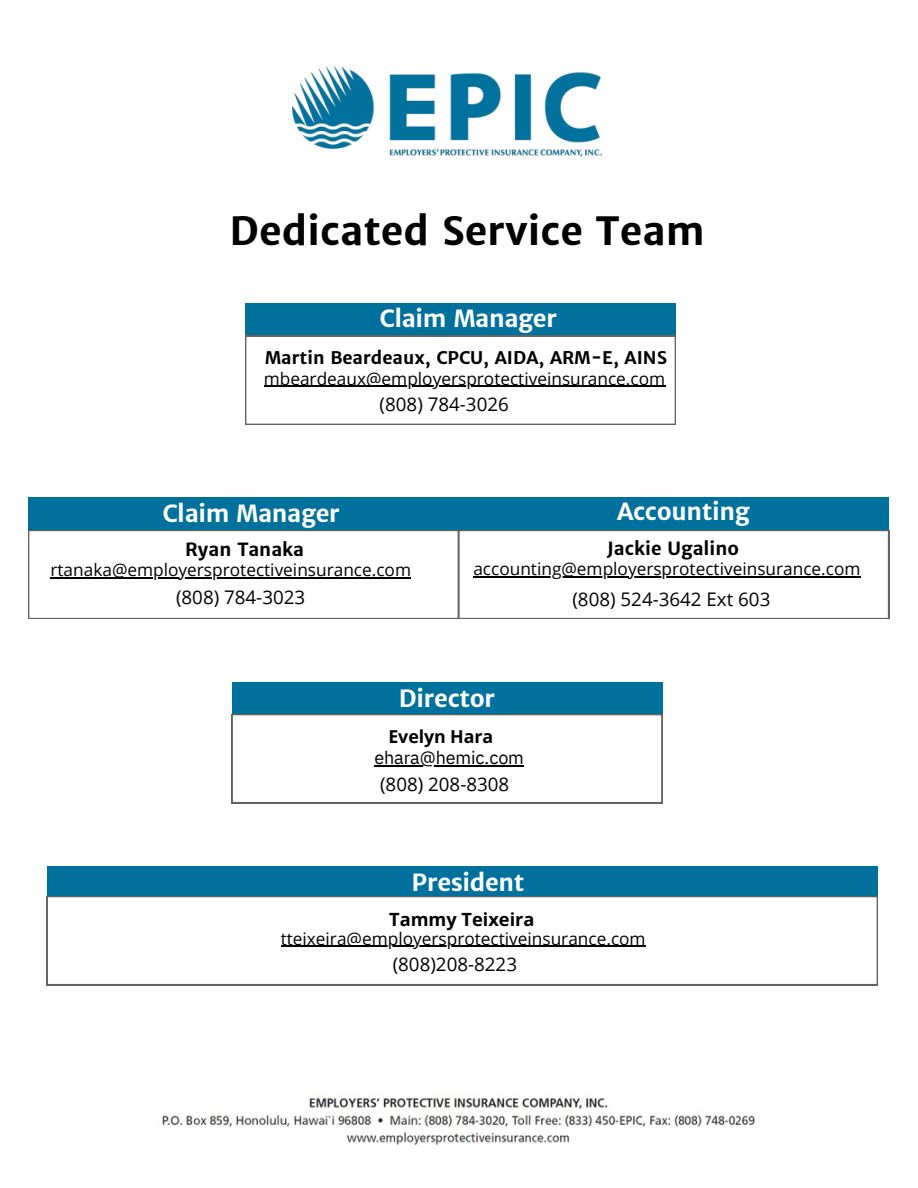
<style>
.page{position:relative;width:918px;height:1188px;background:#fff}
.page>*{position:absolute;margin:0;border:0;box-sizing:border-box;transform-origin:0 0}
.t1{font:700 39px "Merriweather Sans";color:#000}
.t2{font:700 23.7px "Merriweather Sans";letter-spacing:-.015em;color:#fff}
.t3{font:18.75px "Open Sans";color:#000}
.t4{font:700 18.3px "Merriweather Sans";color:#000}
.t5{font:700 18.3px "Open Sans";color:#000}
.t6{font:18px "IBM Plex Sans";letter-spacing:-.005em;color:#000}
.t7{font:700 17.85px "Open Sans";letter-spacing:-.005em;color:#000}
.t8{font:700 17.55px "Merriweather Sans";color:#000}
.t9{font:17.25px "Open Sans";color:#000}
</style>
<div class="page">
<img style="left:292px;top:67px;width:310px;height:90px">
<img style="left:162px;top:1097px;width:593px;height:48px">
<div style="left:245px;top:304px;width:431px;height:32px;background:#00719c"></div>
<svg style="left:245px;top:336px;width:431px;height:89px"></svg>
<hr style="left:264px;top:386px;width:401px;height:1px;background:#000">
<div style="left:28px;top:498px;width:431px;height:32px;background:#00719c"></div>
<div style="left:458px;top:498px;width:431px;height:32px;background:#00719c"></div>
<svg style="left:28px;top:530px;width:861px;height:89px"></svg>
<hr style="left:473px;top:577px;width:388px;height:1px;background:#000">
<div style="left:47px;top:866px;width:831px;height:32px;background:#00719c"></div>
<svg style="left:47px;top:896px;width:831px;height:89px"></svg>
<hr style="left:281px;top:946px;width:365px;height:1px;background:#000">
<div style="left:232px;top:682px;width:430px;height:32px;background:#00719c"></div>
<svg style="left:232px;top:714px;width:430px;height:89px"></svg>
<hr style="left:374px;top:765px;width:150px;height:1px;background:#000">
<p class="t1" style="left:230px;top:207px;width:477px">Dedicated Service Team</p>
<p class="t2" style="left:380px;top:304px;width:179px">Claim Manager</p>
<p class="t8" style="left:265px;top:346px;width:403px">Martin Beardeaux, CPCU, AIDA, ARM-E, AINS</p>
<p class="t9" style="left:264px;top:366px;width:403px">mbeardeaux@employersprotectiveinsurance.com</p>
<p class="t3" style="left:380px;top:391px;width:131px">(808) 784-3026</p>
<p class="t2" style="left:163px;top:498px;width:179px">Claim Manager</p>
<p class="t4" style="left:185px;top:538px;width:120px">Ryan Tanaka</p>
<p class="t9" style="left:51px;top:558px;width:362px">rtanaka@employersprotectiveinsurance.com</p>
<p class="t3" style="left:176px;top:584px;width:131px">(808) 784-3023</p>
<p class="t2" style="left:617px;top:497px;width:134px">Accounting</p>
<p class="t4" style="left:607px;top:537px;width:134px">Jackie Ugalino</p>
<p class="t9" style="left:473px;top:557px;width:389px">accounting@employersprotectiveinsurance.com</p>
<p class="t3" style="left:572px;top:586px;width:199px">(808) 524-3642 Ext 603</p>
<p class="t2" style="left:399px;top:683px;width:98px">Director</p>
<p class="t7" style="left:388px;top:723px;width:106px">Evelyn Hara</p>
<p class="t3" style="left:380px;top:771px;width:131px">(808) 208-8308</p>
<p class="t6" style="left:374px;top:746px;width:151px">ehara@hemic.com</p>
<p class="t2" style="left:412px;top:867px;width:114px">President</p>
<p class="t5" style="left:389px;top:906px;width:147px">Tammy Teixeira</p>
<p class="t9" style="left:281px;top:926px;width:366px">tteixeira@employersprotectiveinsurance.com</p>
<p class="t3" style="left:393px;top:951px;width:126px">(808)208-8223</p>
</div>
